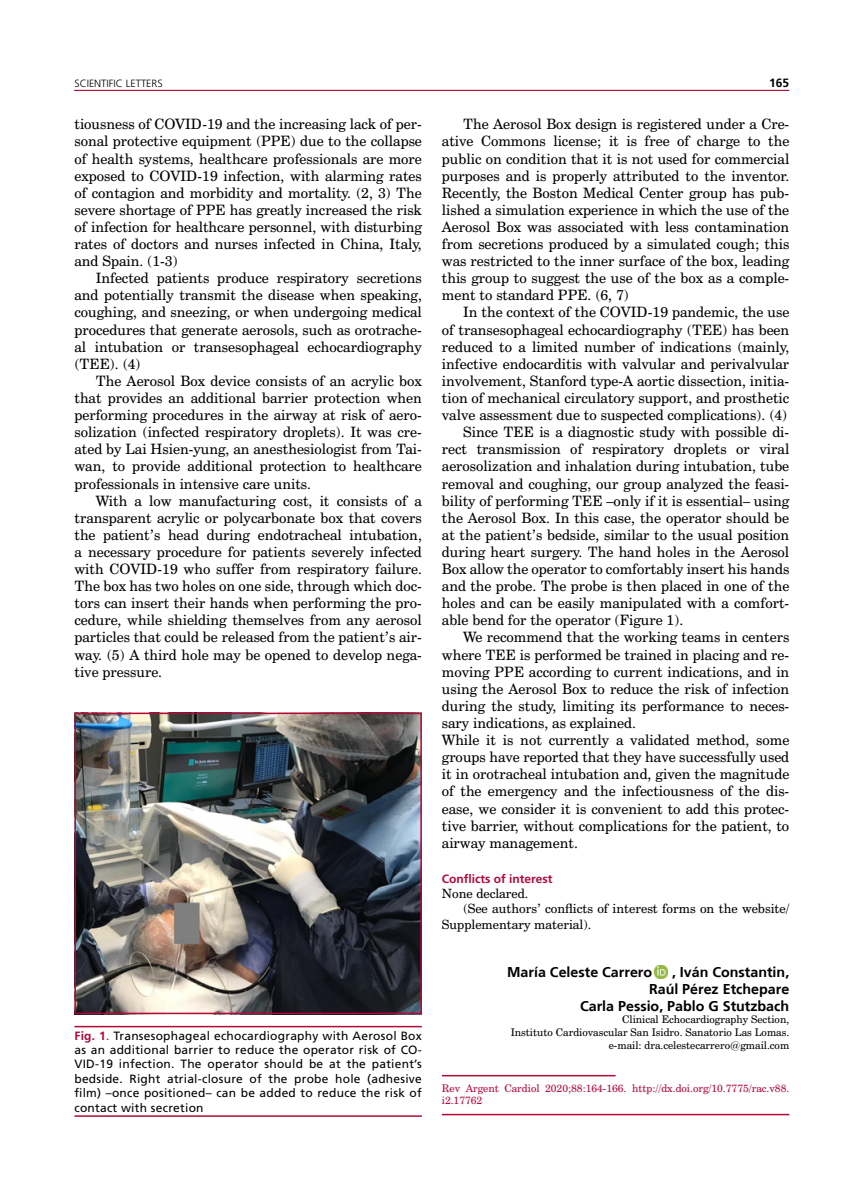
<style>
.page{position:relative;width:851px;height:1191px;background:#fff}
.page>*{position:absolute;margin:0;border:0;box-sizing:border-box;transform-origin:0 0}
.t1{font:14.25px/17.1px "Century Schoolbook BT";color:#000;text-align:justify}
.t2{font:700 14.25px/17.1px "Frutiger";color:#000;text-align:right}
.t3{font:12.75px "Century Schoolbook BT";color:#000}
.t4{font:12px/14.4px "Frutiger LT Std";letter-spacing:.02em;color:#000;text-align:justify}
.t5{font:700 12px "Frutiger LT Std";color:#b30838}
.t6{font:700 12px "Frutiger LT Std";color:#000}
.t7{font:10.5px/12.6px "Century Schoolbook BT";color:#000;text-align:right}
.t8{font:10.5px/12.6px "Century Schoolbook BT";color:#b30838}
.t9{font:300 10.5px "Frutiger LT Std";color:#000}
.s1{font-weight:700;color:#b30838}
.s2{color:#b30838}
</style>
<div class="page">
<hr style="left:74px;top:90px;width:715px;height:1px;background:#b30838">
<img style="left:77px;top:715px;width:342px;height:296px">
<hr style="left:74px;top:1115px;width:348px;height:1px;background:#b30838">
<hr style="left:74px;top:1025px;width:348px;height:2px;background:#b30838">
<div style="left:74px;top:712px;width:348px;height:302px;border:2px solid #b30838"></div>
<hr style="left:442px;top:1113px;width:347px;height:2px;background:#b30838">
<hr style="left:442px;top:1075px;width:173px;height:1px;background:#b30838">
<svg style="left:654px;top:965px;width:13px;height:13px"></svg>
<p class="t9" style="left:74px;top:77px;width:90px">SCIENTIFIC LETTERS</p>
<p class="t1" style="left:74px;top:115px;width:349px">tiousness of COVID-19 and the increasing lack of per&shy;sonal protective equipment (PPE) due to the collapse of health systems, healthcare professionals are more exposed to COVID-19 infection, with alarming rates of contagion and morbidity and mortality. (2, 3) The severe shortage of PPE has greatly increased the risk of infection for healthcare personnel, with disturbing rates of doctors and nurses infected in China, Italy, and Spain. (1-3)</p>
<p class="t1" style="left:74px;top:269px;width:349px;text-indent:21px">Infected patients produce respiratory secretions and potentially transmit the disease when speaking, coughing, and sneezing, or when undergoing medical procedures that generate aerosols, such as orotrache&shy;al intubation or transesophageal echocardiography (TEE). (4)</p>
<p class="t1" style="left:74px;top:372px;width:349px;text-indent:21px">The Aerosol Box device consists of an acrylic box that provides an additional barrier protection when performing procedures in the airway at risk of aero&shy;solization (infected respiratory droplets). It was cre&shy;ated by Lai Hsien-yung, an anesthesiologist from Tai&shy;wan, to provide additional protection to healthcare professionals in intensive care units.</p>
<p class="t1" style="left:74px;top:492px;width:349px;text-indent:21px">With a low manufacturing cost, it consists of a transparent acrylic or polycarbonate box that covers the patient’s head during endotracheal intubation, a necessary procedure for patients severely infected with COVID-19 who suffer from respiratory failure.<br>The box has two holes on one side, through which doc&shy;tors can insert their hands when performing the pro&shy;cedure, while shielding themselves from any aerosol particles that could be released from the patient’s air&shy;way. (5) A third hole may be opened to develop nega&shy;tive pressure.</p>
<p class="t4" style="left:74px;top:1028px;width:349px"><span class="s1">Fig. 1</span><span class="s2">.</span> Transesophageal echocardiography with Aerosol Box as an additional barrier to reduce the operator risk of CO-VID-19 infection. The operator should be at the patient’s bedside. Right atrial-closure of the probe hole (adhesive film) –once positioned– can be added to reduce the risk of contact with secretion</p>
<p class="t6" style="left:769px;top:75px;width:22px">165</p>
<p class="t1" style="left:442px;top:115px;width:349px;text-indent:21px">The Aerosol Box design is registered under a Cre&shy;ative Commons license; it is free of charge to the public on condition that it is not used for commercial purposes and is properly attributed to the inventor.<br>Recently, the Boston Medical Center group has pub&shy;lished a simulation experience in which the use of the Aerosol Box was associated with less contamination from secretions produced by a simulated cough; this was restricted to the inner surface of the box, leading this group to suggest the use of the box as a comple&shy;ment to standard PPE. (6, 7)</p>
<p class="t1" style="left:463px;top:304px;width:327px">In the context of the COVID-19 pandemic, the use</p>
<p class="t1" style="left:442px;top:321px;width:349px">of transesophageal echocardiography (TEE) has been</p>
<p class="t1" style="left:442px;top:338px;width:349px">reduced to a limited number of indications (mainly,</p>
<p class="t1" style="left:442px;top:355px;width:349px">infective endocarditis with valvular and perivalvular</p>
<p class="t1" style="left:442px;top:372px;width:349px">involvement, Stanford type-A aortic dissection, initia-</p>
<p class="t1" style="left:442px;top:389px;width:349px">tion of mechanical circulatory support, and prosthetic</p>
<p class="t1" style="left:442px;top:406px;width:347px">valve assessment due to suspected complications). (4)</p>
<p class="t1" style="left:463px;top:423px;width:327px">Since TEE is a diagnostic study with possible di-</p>
<p class="t1" style="left:442px;top:440px;width:349px">rect transmission of respiratory droplets or viral</p>
<p class="t1" style="left:442px;top:457px;width:349px">aerosolization and inhalation during intubation, tube</p>
<p class="t1" style="left:442px;top:475px;width:349px">removal and coughing, our group analyzed the feasi-</p>
<p class="t1" style="left:442px;top:492px;width:349px">bility of performing TEE –only if it is essential– using</p>
<p class="t1" style="left:442px;top:509px;width:349px">the Aerosol Box. In this case, the operator should be</p>
<p class="t1" style="left:442px;top:526px;width:349px">at the patient’s bedside, similar to the usual position</p>
<p class="t1" style="left:442px;top:543px;width:349px">during heart surgery. The hand holes in the Aerosol</p>
<p class="t1" style="left:442px;top:560px;width:349px">Box allow the operator to comfortably insert his hands</p>
<p class="t1" style="left:442px;top:577px;width:349px">and the probe. The probe is then placed in one of the</p>
<p class="t1" style="left:442px;top:594px;width:349px">holes and can be easily manipulated with a comfort-</p>
<p class="t1" style="left:442px;top:611px;width:243px">able bend for the operator (Figure 1).</p>
<p class="t1" style="left:463px;top:628px;width:327px">We recommend that the working teams in centers</p>
<p class="t1" style="left:442px;top:646px;width:349px">where TEE is performed be trained in placing and re-</p>
<p class="t1" style="left:442px;top:663px;width:349px">moving PPE according to current indications, and in</p>
<p class="t1" style="left:442px;top:680px;width:349px">using the Aerosol Box to reduce the risk of infection</p>
<p class="t1" style="left:442px;top:697px;width:349px">during the study, limiting its performance to neces-</p>
<p class="t1" style="left:442px;top:714px;width:195px">sary indications, as explained.</p>
<p class="t1" style="left:442px;top:731px;width:349px">While it is not currently a validated method, some</p>
<p class="t1" style="left:442px;top:748px;width:349px">groups have reported that they have successfully used</p>
<p class="t1" style="left:442px;top:765px;width:349px">it in orotracheal intubation and, given the magnitude</p>
<p class="t1" style="left:442px;top:782px;width:349px">of the emergency and the infectiousness of the dis-</p>
<p class="t1" style="left:442px;top:799px;width:349px">ease, we consider it is convenient to add this protec-</p>
<p class="t1" style="left:442px;top:817px;width:349px">tive barrier, without complications for the patient, to</p>
<p class="t1" style="left:442px;top:834px;width:137px">airway management.</p>
<p class="t5" style="left:442px;top:871px;width:112px">Conflicts of interest</p>
<p class="t3" style="left:442px;top:885px;width:88px">None declared.</p>
<p class="t3" style="left:463px;top:901px;width:327px">(See authors’ conflicts of interest forms on the website/</p>
<p class="t3" style="left:442px;top:916px;width:151px">Supplementary material).</p>
<p class="t2" style="left:507px;top:963px;width:146px">María Celeste Carrero</p>
<p class="t2" style="left:580px;top:963px;width:211px">, Iván Constantin,<br>Raúl Pérez Etchepare<br>Carla Pessio, Pablo G Stutzbach</p>
<p class="t7" style="left:510px;top:1013px;width:280px">Clinical Echocardiography Section,<br>Instituto Cardiovascular San Isidro. Sanatorio Las Lomas. e-mail: dra.celestecarrero@gmail.com</p>
<p class="t8" style="left:442px;top:1081px;width:349px">Rev Argent Cardiol 2020;88:164-166. http://dx.doi.org/10.7775/rac.v88. i2.17762</p>
</div>
